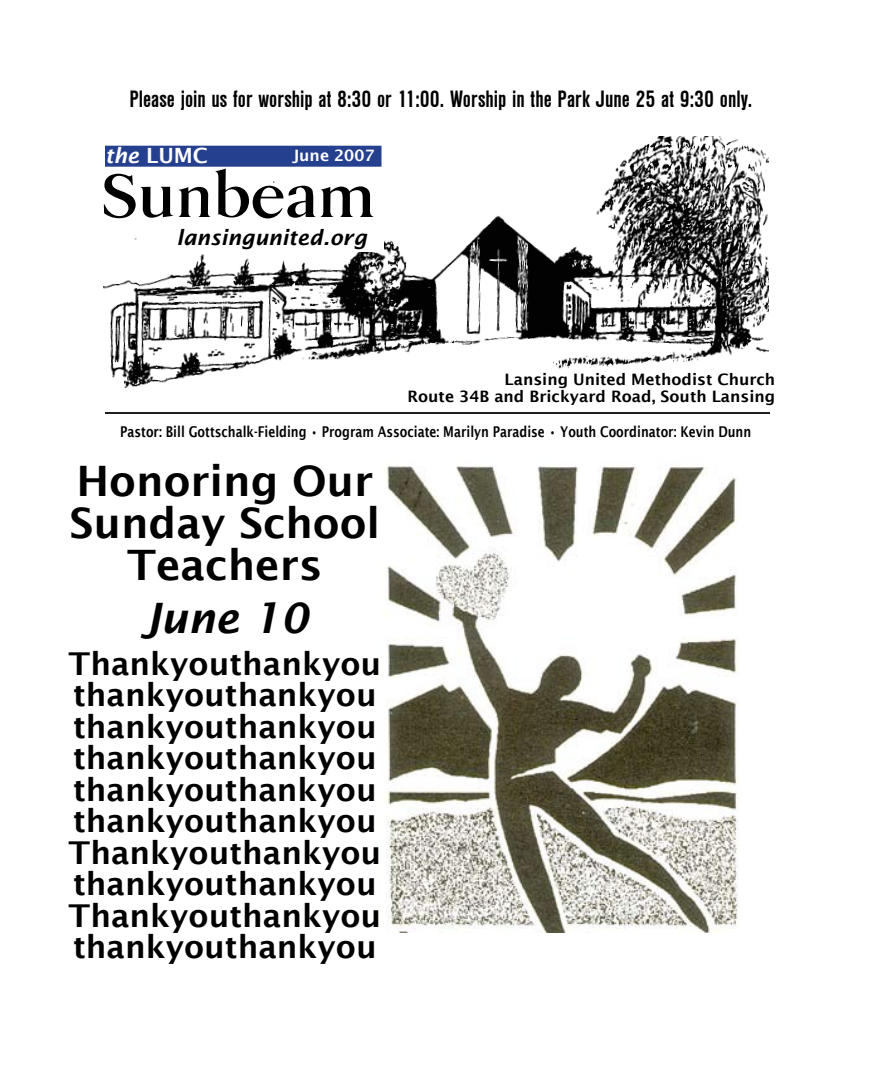
<style>
.page{position:relative;width:882px;height:1071px;background:#fff}
.page>*{position:absolute;margin:0;border:0;box-sizing:border-box;transform-origin:0 0}
.t1{font:600 63px "Danmark URWT";color:#000}
.t2{font:600 42px/42px "Lucida Sans";color:#000;text-align:center}
.t3{font:italic 600 42px "Lucida Sans";color:#000}
.t4{font:600 31.5px/31.5px "Lucida Sans";color:#000}
.t5{font:700 condensed 24.5px "Nimbus San D";color:#000}
.t6{font:italic 600 21px "Lucida Sans";color:#000}
.t7{font:600 21px "Lucida Sans";color:#fff}
.t8{font:600 15.75px/17.5px "Lucida Sans";color:#000;text-align:right}
.t9{font:600 15.75px "Lucida Sans";color:#fff}
.t10{font:600 14.88px "Lucida Sans";color:#000;scale:.8 1}
.s1{font-style:italic}
</style>
<div class="page">
<img style="left:103px;top:136px;width:666px;height:256px">
<div style="left:275px;top:170px;width:219px;height:21px;background:#fff"></div>
<svg style="left:458px;top:136px;width:219px;height:56px"></svg>
<svg style="left:103px;top:162px;width:105px;height:29px"></svg>
<div style="left:105px;top:146px;width:277px;height:21px;background:#24408f"></div>
<div style="left:159px;top:229px;width:225px;height:23px;background:#fff"></div>
<hr style="left:105px;top:412px;width:665px;height:2px;background:#000">
<div style="left:192px;top:175px;width:80px;height:11px;background:#fff"></div>
<img style="left:386px;top:466px;width:353px;height:467px">
<p class="t5" style="left:130px;top:86px;width:624px">Please join us for worship at 8:30 or 11:00. Worship in the Park June 25 at 9:30 only.</p>
<p class="t7" style="left:105px;top:144px;width:104px"><span class="s1">the</span> LUMC</p>
<p class="t9" style="left:293px;top:146px;width:83px">June 2007</p>
<h1 class="t1" style="left:102px;top:160px;width:276px">Sunbeam</h1>
<p class="t6" style="left:176px;top:226px;width:192px">lansingunited.org</p>
<p class="t8" style="left:407px;top:370px;width:369px">Lansing United Methodist Church<br>Route 34B and Brickyard Road, South Lansing</p>
<p class="t10" style="left:120px;top:423px;width:790px">Pastor: Bill Gottschalk-Fielding • Program Associate: Marilyn Paradise • Youth Coordinator: Kevin Dunn</p>
<h2 class="t2" style="left:69px;top:460px;width:312px">Honoring Our<br>Sunday School<br>Teachers</h2>
<h2 class="t3" style="left:141px;top:594px;width:168px">June 10</h2>
<p class="t4" style="left:69px;top:647px;width:314px">Thankyouthankyou thankyouthankyou thankyouthankyou thankyouthankyou thankyouthankyou thankyouthankyou<br>Thankyouthankyou thankyouthankyou<br>Thankyouthankyou thankyouthankyou</p>
</div>
